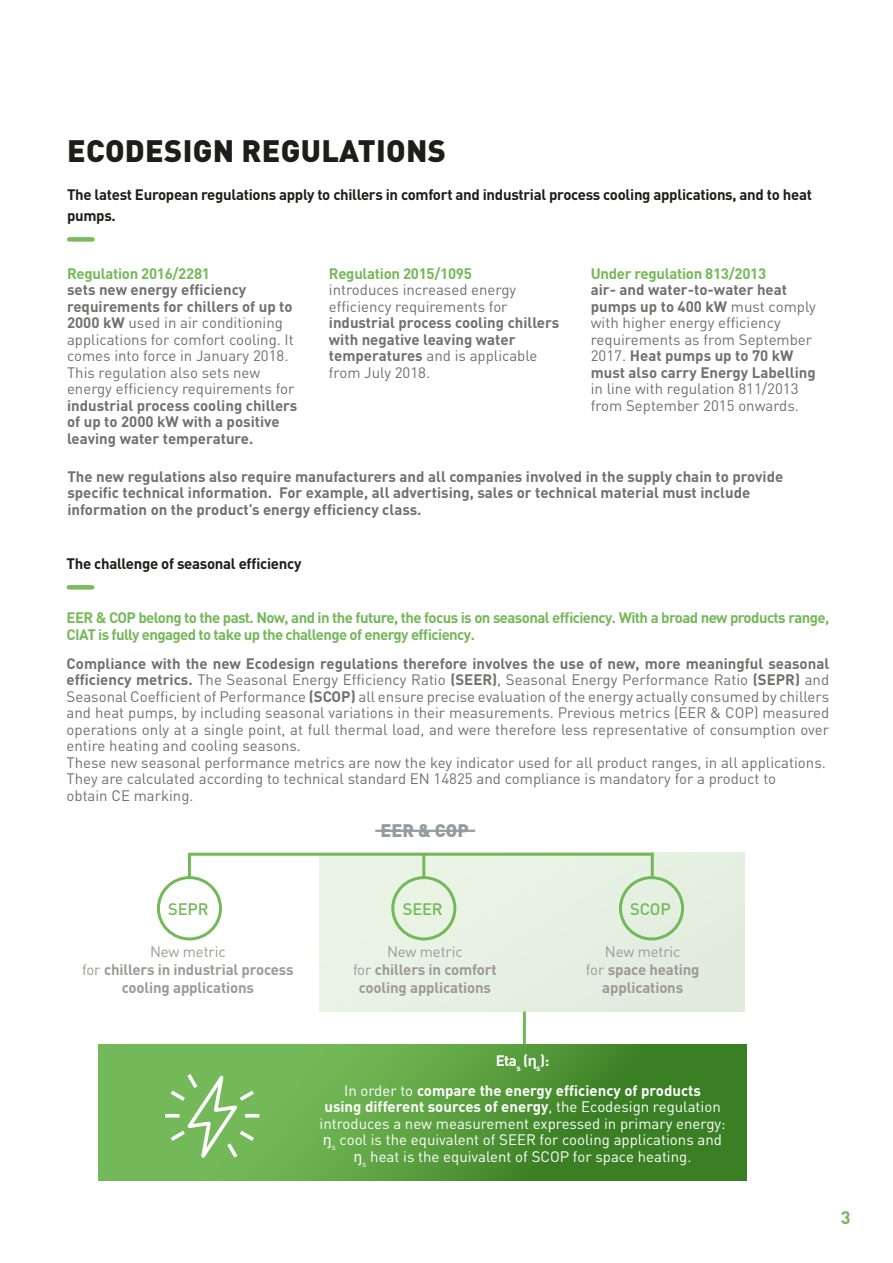
<style>
.page{position:relative;width:893px;height:1263px;background:#fff}
.page>*{position:absolute;margin:0;border:0;box-sizing:border-box;transform-origin:0 0}
.t1{font:900 30.6px "DIN Pro";letter-spacing:.01em;color:#1d1d1b}
.t2{font:900 18px "DIN Pro";color:#939ca0}
.t3{font:700 18px "DIN Pro";color:#74b959}
.t4{font:500 16.5px "DIN Pro";letter-spacing:-.01em;color:#74b959}
.t5{font:15px/16.5px "DIN Pro";color:#70706f}
.t6{font:700 15px/16.5px "DIN Pro";color:#70706f}
.t7{font:15px/16.5px "DIN Pro";color:#fff;text-align:center}
.t8{font:700 15px/16.5px "DIN Pro";letter-spacing:-.04em;color:#74b959}
.t9{font:700 15px/18px "DIN Pro";letter-spacing:-.01em;color:#9e9996;text-align:center}
.t10{font:700 15px/21px "DIN Pro";letter-spacing:-.02em;color:#1d1d1b}
.t11{font:700 15px "DIN Pro";letter-spacing:-.02em;color:#74b959}
.t12{font:700 15px/29.2px "DIN Pro";color:#fff;text-align:center}
.s1{font-weight:700}
.s2{font-weight:400}
.s3{font-family:"Arial"}
</style>
<div class="page">
<div style="left:320px;top:853px;width:424px;height:158px;background:#e7f1e3"></div>
<svg style="left:99px;top:1045px;width:647px;height:135px;background:#569b3d"></svg>
<div style="left:69px;top:237px;width:24px;height:5px;background:#79bb5d"></div>
<div style="left:69px;top:585px;width:23px;height:5px;background:#79bb5d"></div>
<hr style="left:188px;top:853px;width:466px;height:3px;background:#74b959">
<hr style="left:651px;top:853px;width:3px;height:23px;background:#74b959">
<hr style="left:422px;top:854px;width:3px;height:24px;background:#74b959">
<hr style="left:523px;top:1011px;width:3px;height:33px;background:#74b959">
<hr style="left:188px;top:854px;width:3px;height:24px;background:#74b959">
<div style="left:157px;top:876px;width:65px;height:64px;border:3px solid #74b959;border-radius:50%"></div>
<div style="left:391px;top:876px;width:65px;height:64px;border:3px solid #74b959;border-radius:50%"></div>
<div style="left:619px;top:876px;width:65px;height:64px;border:3px solid #74b959;border-radius:50%"></div>
<hr style="left:375px;top:830px;width:100px;height:2px;background:#939ca0">
<svg style="left:162px;top:1061px;width:101px;height:111px;background:#82c06a"></svg>
<h1 class="t1" style="left:67px;top:130px;width:380px">ECODESIGN REGULATIONS</h1>
<p class="t10" style="left:67px;top:183px;width:746px">The latest European regulations apply to chillers in comfort and industrial process cooling applications, and to heat pumps.</p>
<p class="t11" style="left:67px;top:263px;width:144px">Regulation 2016/2281</p>
<p class="t5" style="left:67px;top:281px;width:229px"><span class="s1">sets new energy efficiency requirements for chillers of up to<br>2000 kW</span> used in air conditioning applications for comfort cooling. It comes into force in January 2018.<br>This regulation also sets new energy efficiency requirements for</p>
<p class="t6" style="left:67px;top:397px;width:232px">industrial process cooling chillers of up to 2000 kW with a positive leaving water temperature.</p>
<p class="t11" style="left:329px;top:263px;width:144px">Regulation 2015/1095</p>
<p class="t5" style="left:329px;top:281px;width:189px">introduces increased energy efficiency requirements for</p>
<p class="t6" style="left:329px;top:314px;width:232px">industrial process cooling chillers with negative leaving water temperatures <span class="s2">and is applicable from July 2018.</span></p>
<p class="t11" style="left:591px;top:263px;width:177px">Under regulation 813/2013</p>
<p class="t6" style="left:591px;top:281px;width:227px">air- and water-to-water heat pumps up to 400 kW <span class="s2">must comply with higher energy efficiency requirements as from September<br>2017.</span> Heat pumps up to 70 kW must also carry Energy Labelling</p>
<p class="t5" style="left:591px;top:380px;width:210px">in line with regulation 811/2013 from September 2015 onwards.</p>
<p class="t6" style="left:67px;top:467px;width:717px">The new regulations also require manufacturers and all companies involved in the supply chain to provide specific technical information. For example, all advertising, sales or technical material must include information on the product’s energy efficiency class.</p>
<p class="t10" style="left:67px;top:552px;width:236px">The challenge of seasonal efficiency</p>
<p class="t8" style="left:67px;top:609px;width:764px">EER &amp; COP belong to the past. Now, and in the future, the focus is on seasonal efficiency. With a broad new products range,<br>CIAT is fully engaged to take up the challenge of energy efficiency.</p>
<p class="t5" style="left:67px;top:654px;width:764px"><span class="s1">Compliance with the new Ecodesign regulations therefore involves the use of new, more meaningful seasonal efficiency metrics.</span> The Seasonal Energy Efficiency Ratio <span class="s1">(SEER)</span>, Seasonal Energy Performance Ratio <span class="s1">(SEPR)</span> and Seasonal Coefficient of Performance <span class="s1">(SCOP)</span> all ensure precise evaluation of the energy actually consumed by chillers and heat pumps, by including seasonal variations in their measurements. Previous metrics (EER &amp; COP) measured operations only at a single point, at full thermal load, and were therefore less representative of consumption over entire heating and cooling seasons.<br>These new seasonal performance metrics are now the key indicator used for all product ranges, in all applications.<br>They are calculated according to technical standard EN 14825 and compliance is mandatory for a product to<br>obtain CE marking.</p>
<p class="t2" style="left:381px;top:818px;width:90px">EER &amp; COP</p>
<p class="t4" style="left:168px;top:897px;width:42px">SEPR</p>
<p class="t4" style="left:403px;top:897px;width:41px">SEER</p>
<p class="t4" style="left:630px;top:897px;width:42px">SCOP</p>
<p class="t9" style="left:82px;top:941px;width:213px"><span class="s2">New metric<br>for</span> chillers in industrial process cooling applications</p>
<p class="t9" style="left:353px;top:941px;width:145px"><span class="s2">New metric<br>for</span> chillers in comfort cooling applications</p>
<p class="t9" style="left:586px;top:941px;width:115px"><span class="s2">New metric<br>for</span> space heating applications</p>
<p class="t12" style="left:344px;top:1046px;width:358px">Eta<sub>s</sub> (<span class="s3">η</span><sub>s</sub>):<br><span class="s2">In order to</span> compare the energy efficiency of products</p>
<p class="t7" style="left:320px;top:1098px;width:408px"><span class="s1">using different sources of energy</span>, the Ecodesign regulation introduces a new measurement expressed in primary energy: <span class="s3">ŋ</span><sub>s</sub> cool is the equivalent of SEER for cooling applications and <span class="s3">ŋ</span><sub>s</sub> heat is the equivalent of SCOP for space heating.</p>
<p class="t3" style="left:841px;top:1205px;width:11px">3</p>
</div>
